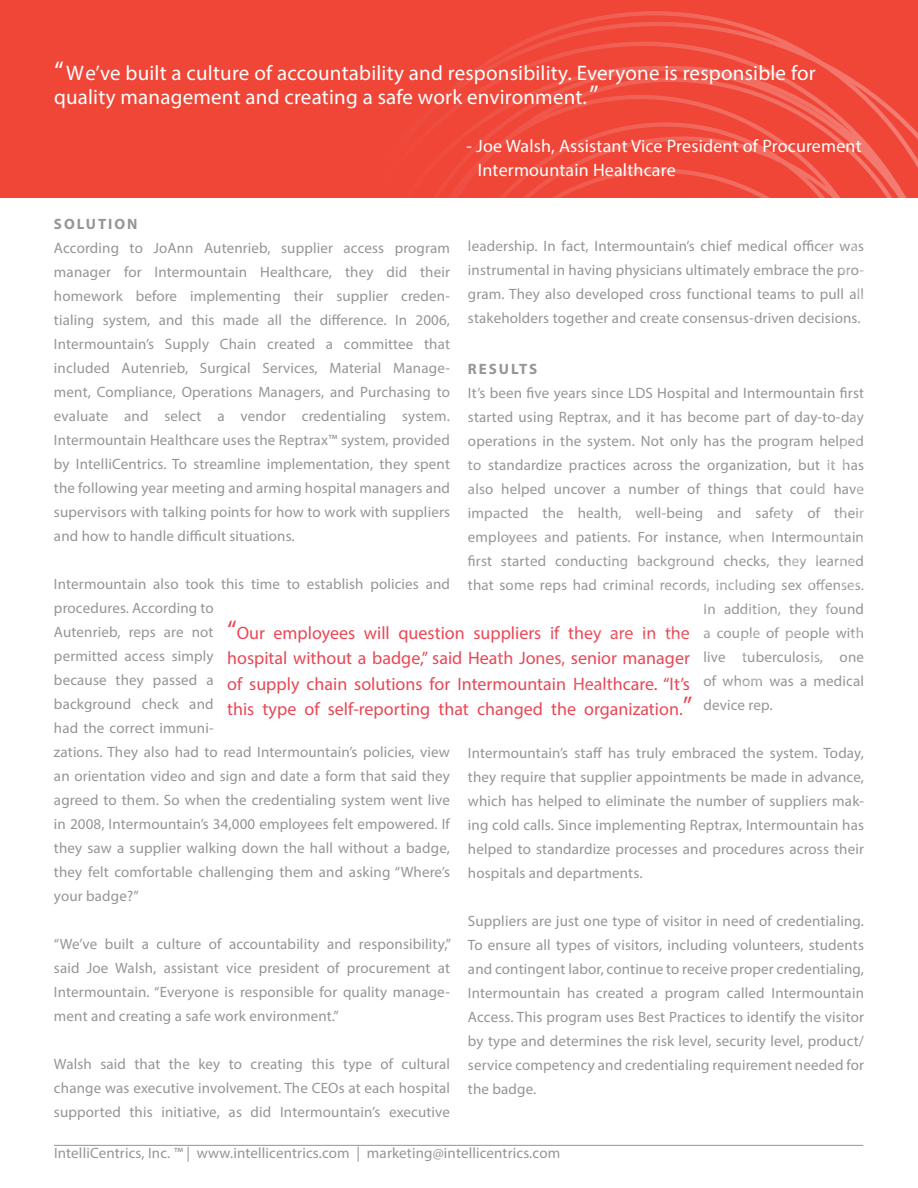
<style>
.page{position:relative;width:918px;height:1188px;background:#fff}
.page>*{position:absolute;margin:0;border:0;box-sizing:border-box;transform-origin:0 0}
.t1{font:21px/24px "Myriad Pro";letter-spacing:.01em;color:#fff}
.t2{font:18px/25.5px "Myriad Pro";color:#e74855}
.t3{font:18px "Myriad Pro";letter-spacing:.01em;color:#fff}
.t4{font:15px/24px "Myriad Pro";letter-spacing:.01em;color:#939598}
.t5{font:700 15px "Myriad Pro";letter-spacing:.13em;color:#939598}
.s1{font-size:27px}
</style>
<div class="page">
<div style="left:0;top:0;width:918px;height:198px;background:#ef4638"></div>
<hr style="left:54px;top:1145px;width:809px;height:1px;background:#939598">
<svg style="left:470px;top:11px;width:448px;height:187px"></svg>
<p class="t1" style="left:54px;top:61px;width:763px"><span class="s1">“</span>We’ve built a culture of accountability and responsibility. Everyone is responsible for quality management and creating a safe work environment.<span class="s1">”</span></p>
<p class="t3" style="left:467px;top:135px;width:397px">- Joe Walsh, Assistant Vice President of Procurement</p>
<p class="t3" style="left:478px;top:159px;width:199px">Intermountain Healthcare</p>
<p class="t5" style="left:54px;top:214px;width:85px">SOLUTION</p>
<p class="t4" style="left:54px;top:236px;width:397px">According to JoAnn Autenrieb, supplier access program</p>
<p class="t4" style="left:54px;top:260px;width:397px">manager for Intermountain Healthcare, they did their</p>
<p class="t4" style="left:54px;top:284px;width:398px">homework before implementing their supplier creden&shy;tialing system, and this made all the difference. In 2006,</p>
<p class="t4" style="left:54px;top:332px;width:398px">Intermountain’s Supply Chain created a committee that</p>
<p class="t4" style="left:54px;top:356px;width:398px">included Autenrieb, Surgical Services, Material Manage&shy;ment, Compliance, Operations Managers, and Purchasing to</p>
<p class="t4" style="left:54px;top:404px;width:398px">evaluate and select a vendor credentialing system.</p>
<p class="t4" style="left:54px;top:428px;width:397px">Intermountain Healthcare uses the Reptrax™ system, provided</p>
<p class="t4" style="left:54px;top:452px;width:398px">by IntelliCentrics. To streamline implementation, they spent the following year meeting and arming hospital managers and</p>
<p class="t4" style="left:54px;top:500px;width:398px">supervisors with talking points for how to work with suppliers and how to handle difficult situations.</p>
<p class="t4" style="left:54px;top:572px;width:398px">Intermountain also took this time to establish policies and</p>
<p class="t4" style="left:54px;top:596px;width:398px">procedures. According to<br>Autenrieb, reps are not<br>permitted access simply<br>because they passed a<br>background check and<br>had the correct immuni-<br>zations. They also had to read Intermountain’s policies, view an orientation video and sign and date a form that said they agreed to them. So when the credentialing system went live in 2008, Intermountain’s 34,000 employees felt empowered. If they saw a supplier walking down the hall without a badge, they felt comfortable challenging them and asking “Where’s your badge?”</p>
<p class="t4" style="left:54px;top:932px;width:399px">“We’ve built a culture of accountability and responsibility,”</p>
<p class="t4" style="left:54px;top:956px;width:398px">said Joe Walsh, assistant vice president of procurement at</p>
<p class="t4" style="left:54px;top:980px;width:398px">Intermountain. “Everyone is responsible for quality manage&shy;ment and creating a safe work environment.”</p>
<p class="t4" style="left:54px;top:1052px;width:398px">Walsh said that the key to creating this type of cultural change was executive involvement. The CEOs at each hospital</p>
<p class="t4" style="left:54px;top:1100px;width:398px">supported this initiative, as did Intermountain’s executive</p>
<p class="t4" style="left:468px;top:234px;width:398px;text-align:justify">leadership. In fact, Intermountain’s chief medical officer was instrumental in having physicians ultimately embrace the pro&shy;gram. They also developed cross functional teams to pull all stakeholders together and create consensus-driven decisions.</p>
<p class="t5" style="left:468px;top:359px;width:71px">RESULTS</p>
<p class="t4" style="left:468px;top:381px;width:398px;text-align:justify">It’s been five years since LDS Hospital and Intermountain first started using Reptrax, and it has become part of day-to-day operations in the system. Not only has the program helped to standardize practices across the organization, but it has also helped uncover a number of things that could have</p>
<p class="t4" style="left:468px;top:501px;width:397px">impacted the health, well-being and safety of their</p>
<p class="t4" style="left:468px;top:525px;width:397px;text-align:justify">employees and patients. For instance, when Intermountain first started conducting background checks, they learned that some reps had criminal records, including sex offenses.</p>
<p class="t4" style="left:703px;top:597px;width:162px;text-align:justify">In addition, they found a couple of people with live tuberculosis, one of whom was a medical</p>
<p class="t4" style="left:703px;top:693px;width:71px">device rep.</p>
<p class="t4" style="left:468px;top:741px;width:398px;text-align:justify">Intermountain’s staff has truly embraced the system. Today, they require that supplier appointments be made in advance, which has helped to eliminate the number of suppliers mak&shy;ing cold calls. Since implementing Reptrax, Intermountain has helped to standardize processes and procedures across their hospitals and departments.</p>
<p class="t4" style="left:468px;top:909px;width:398px;text-align:justify">Suppliers are just one type of visitor in need of credentialing.<br>To ensure all types of visitors, including volunteers, students and contingent labor, continue to receive proper credentialing, Intermountain has created a program called Intermountain Access. This program uses Best Practices to identify the visitor by type and determines the risk level, security level, product/ service competency and credentialing requirement needed for the badge.</p>
<p class="t2" style="left:227px;top:620px;width:464px"><span class="s1">“</span>Our employees will question suppliers if they are in the</p>
<p class="t2" style="left:227px;top:645px;width:467px">hospital without a badge,” said Heath Jones, senior manager of supply chain solutions for Intermountain Healthcare. “It’s this type of self-reporting that changed the organization.<span class="s1">”</span></p>
<p class="t4" style="left:54px;top:1141px;width:508px">IntelliCentrics, Inc. ™ | www.intellicentrics.com | marketing@intellicentrics.com</p>
</div>
